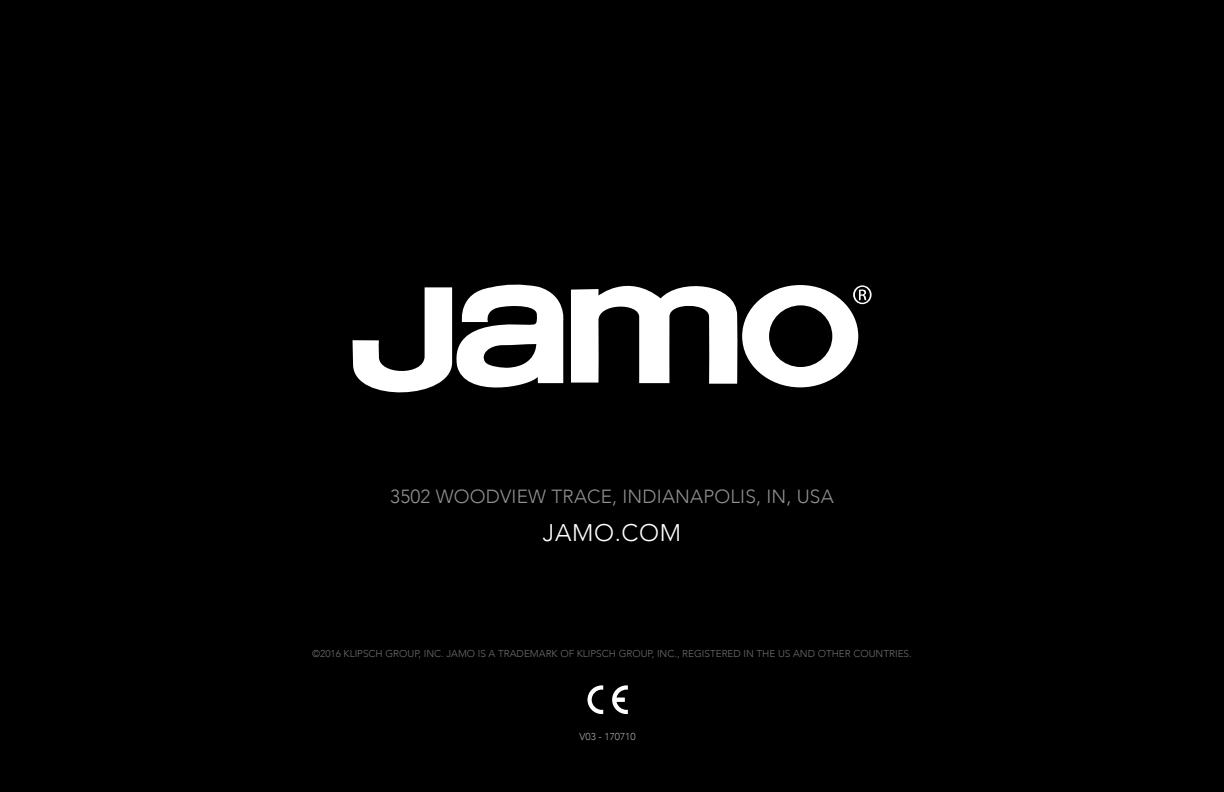
<style>
.page{position:relative;width:1224px;height:792px;background:#000}
.page>*{position:absolute;margin:0;border:0;box-sizing:border-box;transform-origin:0 0}
.t1{font:300 24px "Avenir";letter-spacing:.025em;color:#fff}
.t2{font:300 19px "Avenir";letter-spacing:.01em;color:#929090}
.t3{font:300 10px "Avenir";color:#6d6e71}
.t4{font:300 10px "Avenir";color:#a7a9ac}
</style>
<div class="page">
<svg style="left:352px;top:284px;width:520px;height:109px"></svg>
<svg style="left:587px;top:685px;width:16px;height:29px"></svg>
<svg style="left:612px;top:685px;width:16px;height:29px"></svg>
<h2 class="t2" style="left:390px;top:485px;width:445px">3502 WOODVIEW TRACE, INDIANAPOLIS, IN, USA</h2>
<h1 class="t1" style="left:543px;top:518px;width:140px">JAMO.COM</h1>
<p class="t3" style="left:312px;top:647px;width:601px">©2016 KLIPSCH GROUP, INC. JAMO IS A TRADEMARK OF KLIPSCH GROUP, INC., REGISTERED IN THE US AND OTHER COUNTRIES.</p>
<p class="t4" style="left:580px;top:731px;width:58px">V03 - 170710</p>
</div>
